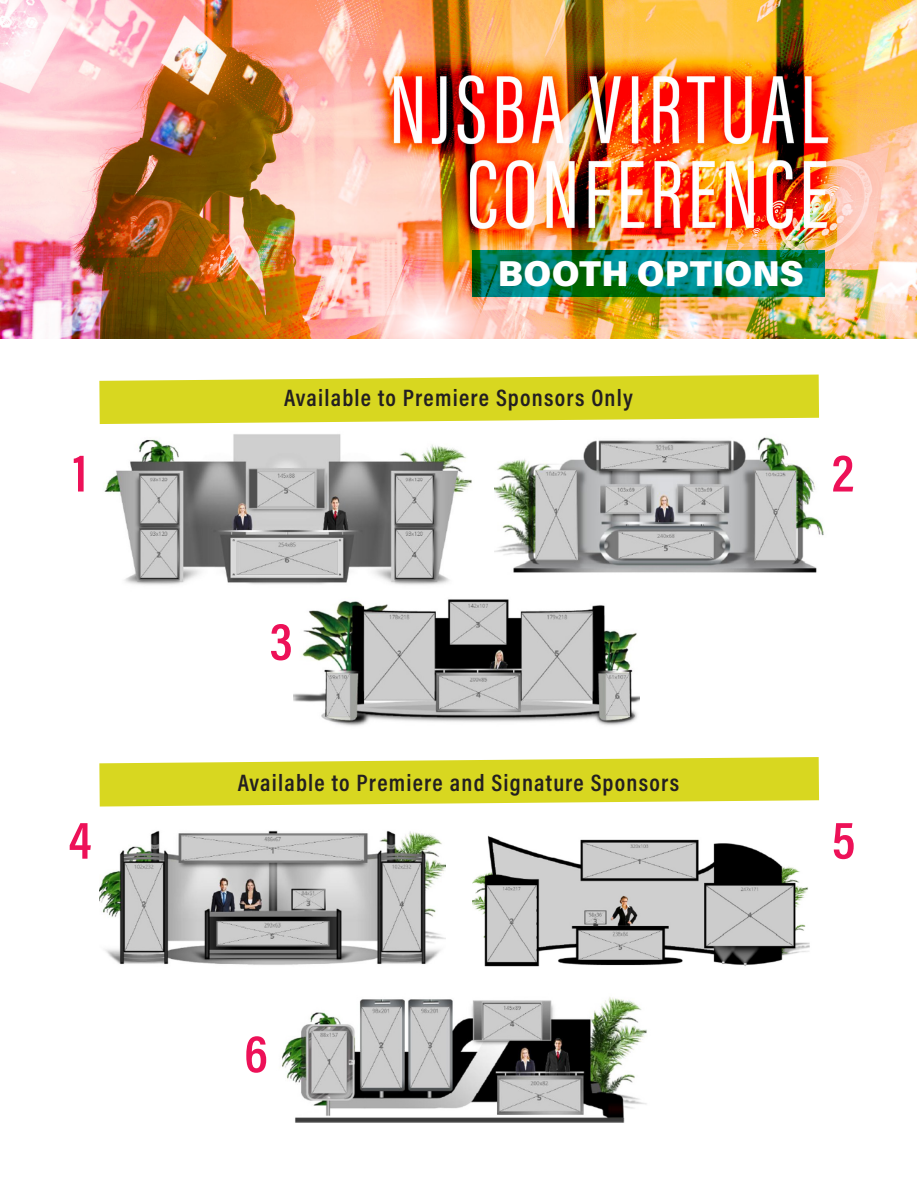
<style>
.page{position:relative;width:918px;height:1188px;background:#fff}
.page>*{position:absolute;margin:0;border:0;box-sizing:border-box;transform-origin:0 0}
.t1{font:54px "Acumin Variable Concept";color:#ed1158}
.t2{font:36px "Acumin Variable Concept";letter-spacing:.06em;color:#fff}
.t3{font:24px "Acumin Variable Concept";letter-spacing:-.02em;color:#231f20}
</style>
<div class="page">
<img style="left:0;top:0;width:917px;height:338px">
<svg style="left:473px;top:250px;width:352px;height:47px"></svg>
<img style="left:104px;top:434px;width:368px;height:151px">
<img style="left:495px;top:437px;width:329px;height:136px">
<img style="left:293px;top:599px;width:346px;height:127px">
<img style="left:281px;top:997px;width:366px;height:126px">
<img style="left:99px;top:830px;width:347px;height:135px">
<img style="left:473px;top:835px;width:337px;height:132px">
<svg style="left:99px;top:375px;width:720px;height:49px"></svg>
<svg style="left:99px;top:757px;width:720px;height:50px"></svg>
<p class="t2" style="left:498px;top:248px;width:305px">BOOTH OPTIONS</p>
<p class="t3" style="left:284px;top:381px;width:352px">Available to Premiere Sponsors Only</p>
<p class="t1" style="left:73px;top:436px;width:20px">1</p>
<p class="t1" style="left:832px;top:436px;width:29px">2</p>
<p class="t1" style="left:270px;top:604px;width:31px">3</p>
<p class="t3" style="left:238px;top:766px;width:444px">Available to Premiere and Signature Sponsors</p>
<p class="t1" style="left:68px;top:803px;width:30px">4</p>
<p class="t1" style="left:832px;top:803px;width:30px">5</p>
<p class="t1" style="left:244px;top:1016px;width:30px">6</p>
</div>
